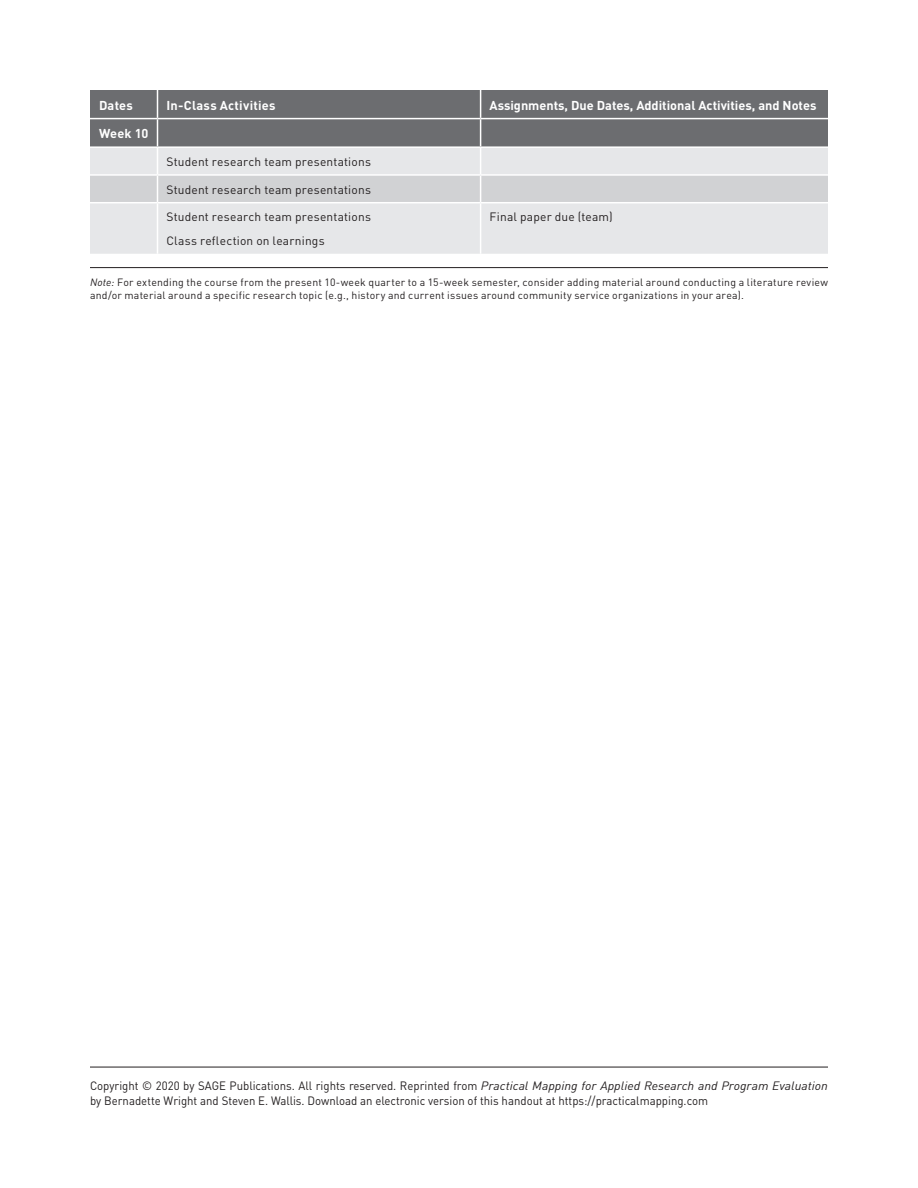
<style>
.page{position:relative;width:918px;height:1188px;background:#fff}
.page>*{position:absolute;margin:0;border:0;box-sizing:border-box;transform-origin:0 0}
.TCH{font:700 12.75px "DIN";color:#fff}
.TCH-2{font:700 12.75px "DIN";letter-spacing:.02em;color:#fff}
.TEXT_1{font:12px/15px "DIN";color:#231f20;scale:.95 1}
.TT{font:12px "DIN";letter-spacing:.015em;color:#231f20}
.TSN{font:10.5px/13.5px "DIN";letter-spacing:.02em;color:#231f20}
.s1{font-style:italic}
</style>
<div class="page">
<hr style="left:90px;top:1067px;width:738px;height:1px;background:#231f20">
<hr style="left:90px;top:267px;width:738px;height:1px;background:#231f20">
<div style="left:90px;top:203px;width:738px;height:51px;background:#e6e7e9"></div>
<svg style="left:90px;top:90px;width:738px;height:112px;background:#a6a7a9"></svg>
<hr style="left:157px;top:203px;width:1px;height:51px;background:#fff">
<hr style="left:480px;top:203px;width:1px;height:51px;background:#fff">
<p class="TCH" style="left:99px;top:97px;width:35px">Dates</p>
<p class="TCH-2" style="left:166px;top:97px;width:111px">In-Class Activities</p>
<p class="TCH" style="left:490px;top:97px;width:328px">Assignments, Due Dates, Additional Activities, and Notes</p>
<p class="TCH" style="left:99px;top:125px;width:51px">Week 10</p>
<p class="TT" style="left:166px;top:154px;width:206px">Student research team presentations</p>
<p class="TT" style="left:166px;top:182px;width:206px">Student research team presentations</p>
<p class="TT" style="left:166px;top:210px;width:206px">Student research team presentations</p>
<p class="TT" style="left:166px;top:233px;width:160px">Class reflection on learnings</p>
<p class="TT" style="left:490px;top:210px;width:125px">Final paper due (team)</p>
<p class="TSN" style="left:90px;top:275px;width:740px"><span class="s1">Note:</span> For extending the course from the present 10-week quarter to a 15-week semester, consider adding material around conducting a literature review and/or material around a specific research topic (e.g., history and current issues around community service organizations in your area).</p>
<p class="TEXT_1" style="left:90px;top:1078px;width:778px">Copyright © 2020 by SAGE Publications. All rights reserved. Reprinted from <span class="s1">Practical Mapping for Applied Research and Program Evaluation </span>by Bernadette Wright and Steven E. Wallis. Download an electronic version of this handout at https://practicalmapping.com</p>
</div>
